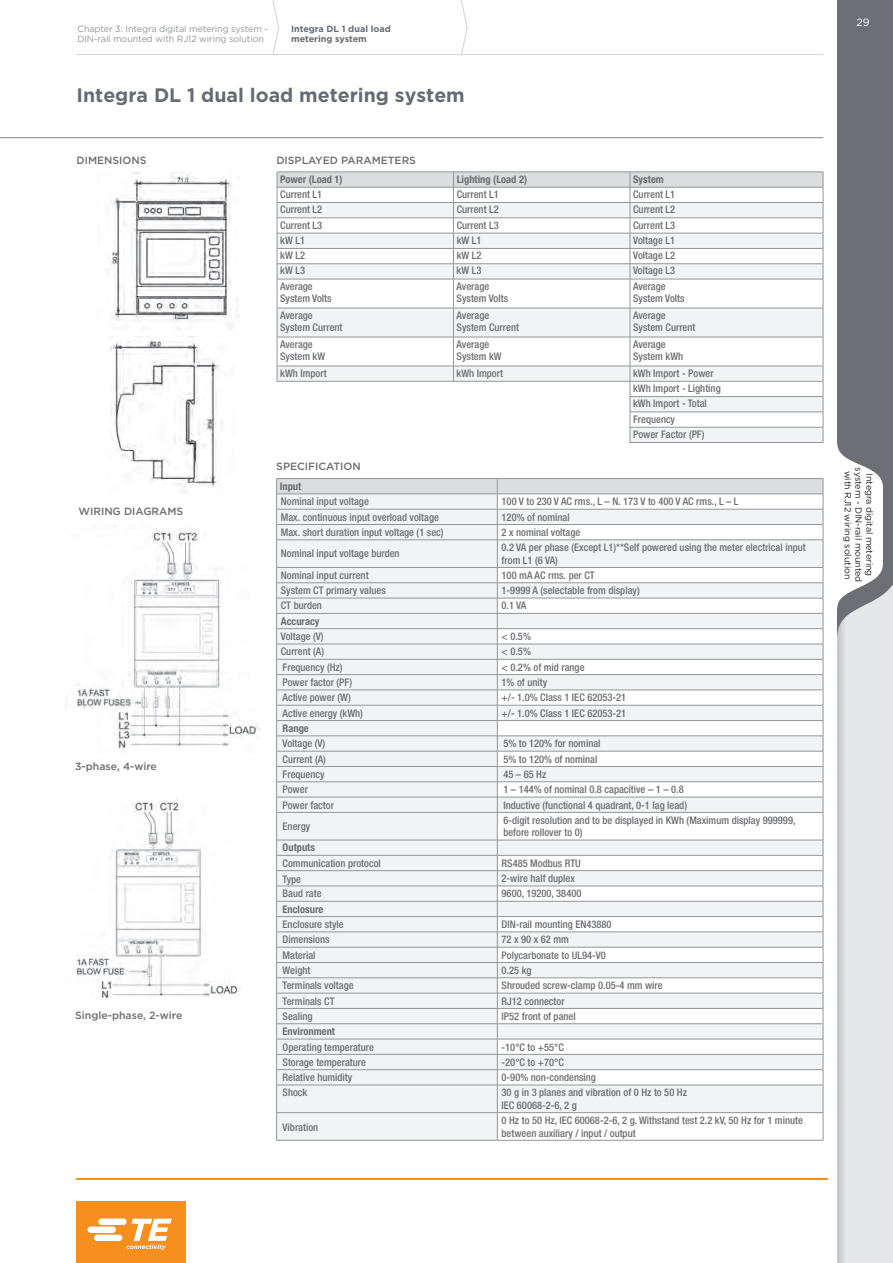
<style>
.page{position:relative;width:893px;height:1263px;background:#fff}
.page>*{position:absolute;margin:0;border:0;box-sizing:border-box;transform-origin:0 0}
.t1{font:700 19.5px "Gotham";color:#696b73}
.t2{font:500 condensed 10.5px/12.6px "Helvetica Neue LT Pro";color:#6c6d70}
.t3{font:500 10.5px "Gotham";color:#6c6d70}
.t4{font:700 condensed 10.5px "Helvetica Neue LT Pro";color:#6c6d70}
.t5{font:10.5px "Gotham";color:#fff}
.t6{font:9px/10.8px "Gotham";letter-spacing:-.01em;color:#939598}
.t7{font:9px "Gotham";letter-spacing:-.01em;color:#231f20}
.t8{font:700 9px/10.8px "Gotham";color:#696b73}
</style>
<div class="page">
<hr style="left:77px;top:54px;width:746px;height:1px;background:#d1d2d4">
<svg style="left:272px;top:0;width:7px;height:54px"></svg>
<svg style="left:461px;top:0;width:7px;height:54px"></svg>
<div style="left:77px;top:1201px;width:109px;height:62px;background:#f68f1e"></div>
<svg style="left:88px;top:1218px;width:84px;height:32px"></svg>
<hr style="left:0;top:137px;width:823px;height:1px;background:#8a8a8e">
<hr style="left:77px;top:1178px;width:751px;height:1px;background:#f68f1e">
<img style="left:77px;top:525px;width:184px;height:225px">
<img style="left:75px;top:799px;width:165px;height:198px">
<div style="left:837px;top:0;width:56px;height:1263px;background:#e6e7e9"></div>
<svg style="left:837px;top:635px;width:7px;height:628px;background:#cdcfd1"></svg>
<img style="left:108px;top:172px;width:129px;height:158px">
<img style="left:109px;top:336px;width:114px;height:151px">
<svg style="left:277px;top:172px;width:547px;height:270px"></svg>
<hr style="left:630px;top:442px;width:193px;height:1px;background:#939598">
<hr style="left:276px;top:478px;width:221px;height:1px;background:#939598">
<hr style="left:497px;top:478px;width:326px;height:1px;background:#939598">
<svg style="left:276px;top:479px;width:548px;height:661px"></svg>
<hr style="left:276px;top:1140px;width:221px;height:1px;background:#939598">
<hr style="left:497px;top:1140px;width:326px;height:1px;background:#939598">
<svg style="left:837px;top:0;width:56px;height:635px;background:#8a8d91"></svg>
<p class="t6" style="left:77px;top:23px;width:192px">Chapter 3: Integra digital metering system -<br>DIN-rail mounted with RJ12 wiring solution</p>
<p class="t8" style="left:291px;top:23px;width:101px">Integra DL 1 dual load metering system</p>
<h1 class="t1" style="left:77px;top:82px;width:390px">Integra DL 1 dual load metering system</h1>
<p class="t3" style="left:77px;top:154px;width:71px">DIMENSIONS</p>
<p class="t3" style="left:276px;top:153px;width:141px">DISPLAYED PARAMETERS</p>
<p class="t4" style="left:280px;top:172px;width:64px">Power (Load 1)</p>
<p class="t4" style="left:457px;top:172px;width:72px">Lighting (Load 2)</p>
<p class="t4" style="left:633px;top:172px;width:32px">System</p>
<p class="t2" style="left:280px;top:188px;width:44px">Current L1</p>
<p class="t2" style="left:457px;top:188px;width:44px">Current L1</p>
<p class="t2" style="left:633px;top:188px;width:44px">Current L1</p>
<p class="t2" style="left:280px;top:203px;width:44px">Current L2</p>
<p class="t2" style="left:457px;top:203px;width:44px">Current L2</p>
<p class="t2" style="left:633px;top:203px;width:44px">Current L2</p>
<p class="t2" style="left:280px;top:218px;width:44px">Current L3</p>
<p class="t2" style="left:457px;top:218px;width:44px">Current L3</p>
<p class="t2" style="left:633px;top:218px;width:44px">Current L3</p>
<p class="t2" style="left:280px;top:234px;width:26px">kW L1</p>
<p class="t2" style="left:457px;top:234px;width:26px">kW L1</p>
<p class="t2" style="left:633px;top:234px;width:43px">Voltage L1</p>
<p class="t2" style="left:280px;top:249px;width:26px">kW L2</p>
<p class="t2" style="left:457px;top:249px;width:26px">kW L2</p>
<p class="t2" style="left:633px;top:249px;width:43px">Voltage L2</p>
<p class="t2" style="left:280px;top:264px;width:26px">kW L3</p>
<p class="t2" style="left:457px;top:264px;width:26px">kW L3</p>
<p class="t2" style="left:633px;top:264px;width:43px">Voltage L3</p>
<p class="t2" style="left:280px;top:280px;width:53px">Average<br>System Volts</p>
<p class="t2" style="left:457px;top:280px;width:53px">Average<br>System Volts</p>
<p class="t2" style="left:633px;top:280px;width:53px">Average<br>System Volts</p>
<p class="t2" style="left:280px;top:309px;width:64px">Average<br>System Current</p>
<p class="t2" style="left:457px;top:309px;width:64px">Average<br>System Current</p>
<p class="t2" style="left:633px;top:309px;width:64px">Average<br>System Current</p>
<p class="t2" style="left:280px;top:338px;width:47px">Average<br>System kW</p>
<p class="t2" style="left:457px;top:338px;width:47px">Average<br>System kW</p>
<p class="t2" style="left:633px;top:338px;width:52px">Average<br>System kWh</p>
<p class="t2" style="left:280px;top:366px;width:48px">kWh Import</p>
<p class="t2" style="left:457px;top:366px;width:48px">kWh Import</p>
<p class="t2" style="left:633px;top:365px;width:89px;line-height:15.3px">kWh Import - Power kWh Import - Lighting kWh Import - Total<br>Frequency<br>Power Factor (PF)</p>
<p class="t3" style="left:276px;top:459px;width:86px">SPECIFICATION</p>
<p class="t4" style="left:280px;top:480px;width:23px">Input</p>
<p class="t2" style="left:281px;top:495px;width:90px">Nominal input voltage</p>
<p class="t2" style="left:502px;top:495px;width:239px">100 V to 230 V AC rms., L – N. 173 V to 400 V AC rms., L – L</p>
<p class="t2" style="left:281px;top:510px;width:160px">Max. continuous input overload voltage</p>
<p class="t2" style="left:502px;top:510px;width:70px">120% of nominal</p>
<p class="t2" style="left:281px;top:526px;width:164px">Max. short duration input voltage (1 sec)</p>
<p class="t2" style="left:502px;top:526px;width:80px">2 x nominal voltage</p>
<p class="t2" style="left:281px;top:547px;width:120px">Nominal input voltage burden</p>
<p class="t2" style="left:502px;top:541px;width:306px">0.2 VA per phase (Except L1)**Self powered using the meter electrical input from L1 (6 VA)</p>
<p class="t2" style="left:281px;top:569px;width:89px">Nominal input current</p>
<p class="t2" style="left:502px;top:569px;width:95px">100 mA AC rms. per CT</p>
<p class="t2" style="left:281px;top:584px;width:107px">System CT primary values</p>
<p class="t2" style="left:502px;top:584px;width:140px">1-9999 A (selectable from display)</p>
<p class="t2" style="left:281px;top:599px;width:43px">CT burden</p>
<p class="t2" style="left:502px;top:599px;width:26px">0.1 VA</p>
<p class="t4" style="left:281px;top:615px;width:40px">Accuracy</p>
<p class="t2" style="left:281px;top:630px;width:44px">Voltage (V)</p>
<p class="t2" style="left:502px;top:630px;width:31px">&lt; 0.5%</p>
<p class="t2" style="left:281px;top:645px;width:45px">Current (A)</p>
<p class="t2" style="left:502px;top:645px;width:31px">&lt; 0.5%</p>
<p class="t2" style="left:283px;top:660px;width:61px">Frequency (Hz)</p>
<p class="t2" style="left:502px;top:660px;width:84px">&lt; 0.2% of mid range</p>
<p class="t2" style="left:283px;top:676px;width:71px">Power factor (PF)</p>
<p class="t2" style="left:502px;top:676px;width:47px">1% of unity</p>
<p class="t2" style="left:283px;top:691px;width:70px">Active power (W)</p>
<p class="t2" style="left:502px;top:691px;width:126px">+/- 1.0% Class 1 IEC 62053-21</p>
<p class="t2" style="left:283px;top:706px;width:82px">Active energy (kWh)</p>
<p class="t2" style="left:502px;top:706px;width:126px">+/- 1.0% Class 1 IEC 62053-21</p>
<p class="t4" style="left:283px;top:722px;width:28px">Range</p>
<p class="t2" style="left:283px;top:737px;width:44px">Voltage (V)</p>
<p class="t2" style="left:503px;top:737px;width:99px">5% to 120% for nominal</p>
<p class="t2" style="left:283px;top:752px;width:45px">Current (A)</p>
<p class="t2" style="left:503px;top:752px;width:95px">5% to 120% of nominal</p>
<p class="t2" style="left:283px;top:768px;width:43px">Frequency</p>
<p class="t2" style="left:503px;top:768px;width:45px">45 – 65 Hz</p>
<p class="t2" style="left:283px;top:783px;width:27px">Power</p>
<p class="t2" style="left:503px;top:783px;width:182px">1 – 144% of nominal 0.8 capacitive – 1 – 0.8</p>
<p class="t2" style="left:283px;top:798px;width:53px">Power factor</p>
<p class="t2" style="left:503px;top:798px;width:185px">Inductive (functional 4 quadrant, 0-1 lag lead)</p>
<p class="t2" style="left:283px;top:820px;width:29px">Energy</p>
<p class="t2" style="left:503px;top:813px;width:294px">6-digit resolution and to be displayed in KWh (Maximum display 999999, before rollover to 0)</p>
<p class="t4" style="left:283px;top:841px;width:34px">Outputs</p>
<p class="t2" style="left:283px;top:857px;width:100px">Communication protocol</p>
<p class="t2" style="left:502px;top:857px;width:81px">RS485 Modbus RTU</p>
<p class="t2" style="left:283px;top:872px;width:20px">Type</p>
<p class="t2" style="left:502px;top:872px;width:75px">2-wire half duplex</p>
<p class="t2" style="left:283px;top:887px;width:41px">Baud rate</p>
<p class="t2" style="left:502px;top:887px;width:81px">9600, 19200, 38400</p>
<p class="t4" style="left:283px;top:903px;width:42px">Enclosure</p>
<p class="t2" style="left:283px;top:918px;width:63px">Enclosure style</p>
<p class="t2" style="left:502px;top:918px;width:112px">DIN-rail mounting EN43880</p>
<p class="t2" style="left:283px;top:933px;width:49px">Dimensions</p>
<p class="t2" style="left:502px;top:933px;width:69px">72 x 90 x 62 mm</p>
<p class="t2" style="left:283px;top:948px;width:35px">Material</p>
<p class="t2" style="left:502px;top:948px;width:106px">Polycarbonate to UL94-V0</p>
<p class="t2" style="left:283px;top:964px;width:29px">Weight</p>
<p class="t2" style="left:502px;top:964px;width:32px">0.25 kg</p>
<p class="t2" style="left:283px;top:979px;width:73px">Terminals voltage</p>
<p class="t2" style="left:502px;top:979px;width:163px">Shrouded screw-clamp 0.05-4 mm wire</p>
<p class="t2" style="left:283px;top:994px;width:54px">Terminals CT</p>
<p class="t2" style="left:502px;top:994px;width:65px">RJ12 connector</p>
<p class="t2" style="left:283px;top:1010px;width:31px">Sealing</p>
<p class="t2" style="left:502px;top:1010px;width:76px">IP52 front of panel</p>
<p class="t4" style="left:283px;top:1025px;width:54px">Environment</p>
<p class="t2" style="left:283px;top:1040px;width:93px">Operating temperature</p>
<p class="t2" style="left:502px;top:1040px;width:64px">-10°C to +55°C</p>
<p class="t2" style="left:283px;top:1056px;width:85px">Storage temperature</p>
<p class="t2" style="left:502px;top:1056px;width:64px">-20°C to +70°C</p>
<p class="t2" style="left:283px;top:1071px;width:71px">Relative humidity</p>
<p class="t2" style="left:502px;top:1071px;width:96px">0-90% non-condensing</p>
<p class="t2" style="left:283px;top:1086px;width:26px">Shock</p>
<p class="t2" style="left:502px;top:1086px;width:187px">30 g in 3 planes and vibration of 0 Hz to 50 Hz<br>IEC 60068-2-6, 2 g</p>
<p class="t2" style="left:283px;top:1120px;width:37px">Vibration</p>
<p class="t2" style="left:502px;top:1114px;width:303px">0 Hz to 50 Hz, IEC 60068-2-6, 2 g. Withstand test 2.2 kV, 50 Hz for 1 minute between auxiliary / input / output</p>
<p class="t3" style="left:78px;top:504px;width:106px">WIRING DIAGRAMS</p>
<p class="t3" style="left:75px;top:759px;width:83px">3-phase, 4-wire</p>
<p class="t3" style="left:75px;top:1009px;width:109px">Single-phase, 2-wire</p>
<p class="t5" style="left:856px;top:15px;width:15px">29</p>
<p class="t7" style="left:854px;top:471px;width:110px;rotate:90deg">with RJ12 wiring solution</p>
<p class="t7" style="left:864px;top:467px;width:116px;rotate:90deg">system - DIN-rail mounted</p>
<p class="t7" style="left:875px;top:473px;width:105px;rotate:90deg">Integra digital metering</p>
</div>
